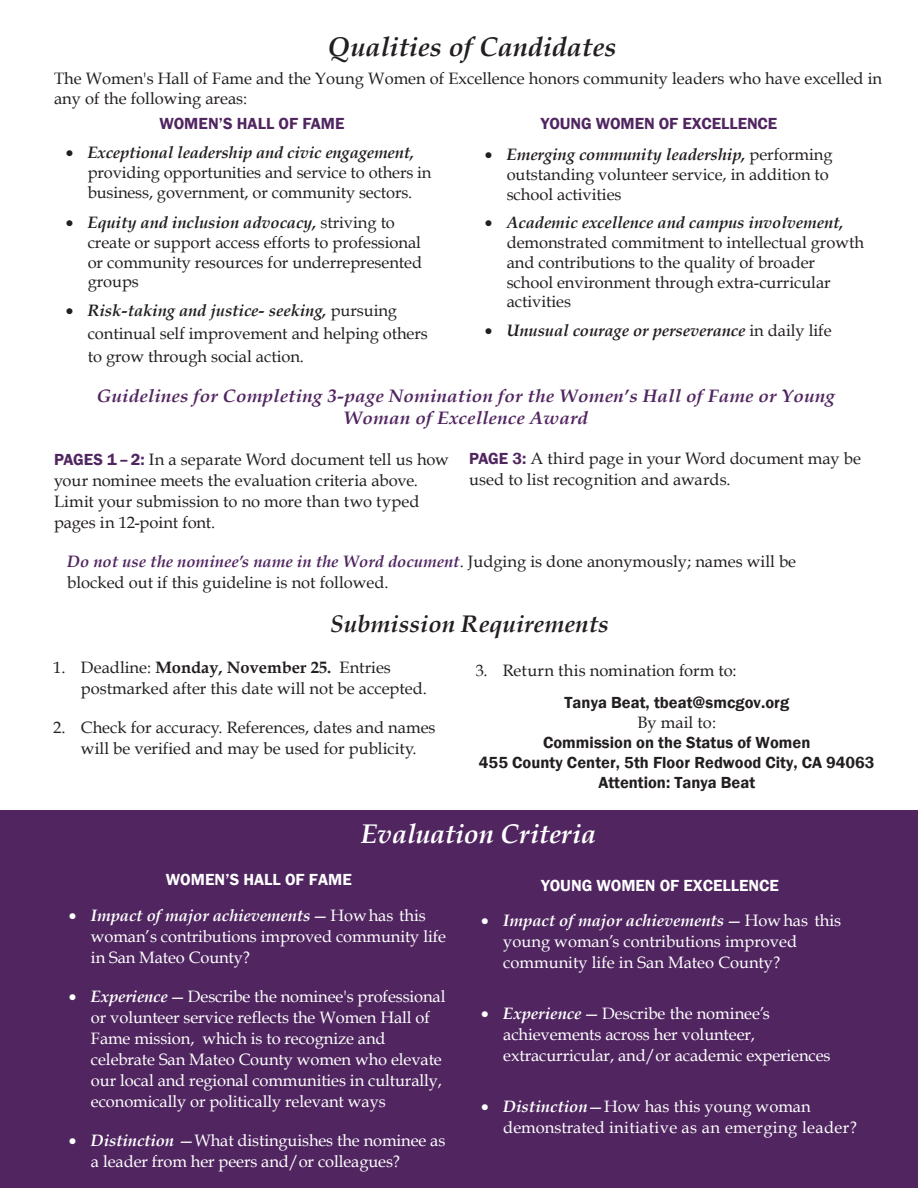
<style>
.page{position:relative;width:918px;height:1188px;background:#fff}
.page>*{position:absolute;margin:0;border:0;box-sizing:border-box;transform-origin:0 0}
.t1{font:italic 700 27px "Book Antiqua";color:#231f20}
.t2{font:italic 700 27px "Book Antiqua";letter-spacing:-.01em;color:#fff}
.t3{font:italic 700 24px "Book Antiqua";letter-spacing:.005em;color:#231f20}
.Head_01_-_barred{font:italic 700 18px/21.6px "Book Antiqua";letter-spacing:.01em;color:#512560;text-align:center;scale:1.05 1}
.Bullet_01{font:16.5px/21px "Book Antiqua";letter-spacing:-.005em;color:#fff}
.Bullet_01-2{font:16.5px/19.8px "Book Antiqua";letter-spacing:-.005em;color:#231f20}
.Head_01_-_barred-2{font:16.5px/19.8px "Book Antiqua";letter-spacing:-.005em;color:#231f20}
.Body{font:16.5px/19.8px "Book Antiqua";color:#231f20}
.Head_02{font:16.5px/21px "Book Antiqua";color:#231f20}
.Body-2{font:600 16.5px/19.8px "Franklin Gothic";letter-spacing:.005em;color:#231f20;text-align:center}
.Bullet_01-3{font:italic 700 16.5px "Book Antiqua";letter-spacing:-.005em;color:#231f20}
.Head_02-2{font:600 16.5px "Franklin Gothic";letter-spacing:-.005em;color:#502560}
.Head_02-3{font:600 16.5px "Franklin Gothic";color:#fff}
.s1{font-weight:700;font-style:italic}
.s2{font-weight:400;font-style:normal}
.s3{font-family:"Franklin Gothic";font-weight:600;color:#502560}
.s4{font-weight:700;font-style:italic;color:#502560}
.s5{font-weight:700}
.s6{font-family:"Book Antiqua";font-weight:400}
</style>
<div class="page">
<div style="left:0;top:810px;width:918px;height:378px;background:#502560"></div>
<p class="t1" style="left:328px;top:28px;width:290px">Qualities of Candidates</p>
<p class="Body" style="left:54px;top:68px;width:830px">The Women's Hall of Fame and the Young Women of Excellence honors community leaders who have excelled in any of the following areas:</p>
<p class="Head_02-2" style="left:159px;top:114px;width:187px">WOMEN’S HALL OF FAME</p>
<p class="Head_02-2" style="left:541px;top:114px;width:238px">YOUNG WOMEN OF EXCELLENCE</p>
<p class="Bullet_01-2" style="left:507px;top:144px;width:327px;text-indent:-22px">• <span class="s1">Emerging community leadership,</span> performing outstanding volunteer service, in addition to school activities</p>
<p class="Bullet_01-2" style="left:507px;top:212px;width:359px;text-indent:-22px">• <span class="s1">Academic excellence and campus involvement, </span>demonstrated commitment to intellectual growth and contributions to the quality of broader school environment through extra-curricular activities</p>
<p class="Bullet_01-3" style="left:485px;top:319px;width:348px">• Unusual courage or perseverance <span class="s2">in daily life</span></p>
<p class="Head_01_-_barred-2" style="left:88px;top:143px;width:345px;text-indent:-22px">• <span class="s1">Exceptional leadership and civic engagement, </span>providing opportunities and service to others in business, government, or community sectors.</p>
<p class="Head_01_-_barred-2" style="left:88px;top:212px;width:336px;text-indent:-22px">• <span class="s1">Equity and inclusion advocacy,</span> striving to create or support access efforts to professional or community resources for underrepresented groups</p>
<p class="Head_01_-_barred-2" style="left:88px;top:299px;width:342px;line-height:23.1px;text-indent:-22px">• <span class="s1">Risk-taking and justice- seeking,</span> pursuing continual self improvement and helping others to grow through social action.</p>
<p class="Head_01_-_barred" style="left:97px;top:385px;width:704px">Guidelines for Completing 3-page Nomination for the Women’s Hall of Fame or Young<br>Woman of Excellence Award</p>
<p class="Head_02" style="left:54px;top:449px;width:397px"><span class="s3">PAGES 1–2:</span> In a separate Word document tell us how your nominee meets the evaluation criteria above.<br>Limit your submission to no more than two typed pages in 12-point font.</p>
<p class="Head_02" style="left:469px;top:448px;width:393px"><span class="s3">PAGE 3:</span> A third page in your Word document may be used to list recognition and awards.</p>
<p class="Body" style="left:67px;top:551px;width:730px;line-height:21px"><span class="s4">Do not use the nominee’s name in the Word document</span>. Judging is done anonymously; names will be blocked out if this guideline is not followed.</p>
<p class="t3" style="left:330px;top:607px;width:280px">Submission Requirements</p>
<p class="Bullet_01-2" style="left:81px;top:657px;width:348px;line-height:21px;text-indent:-28px">1. Deadline: <span class="s5">Monday, November 25.</span> Entries postmarked after this date will not be accepted.</p>
<p class="Bullet_01-2" style="left:53px;top:717px;width:384px;line-height:21px;text-align:center">2. Check for accuracy. References, dates and names will be verified and may be used for publicity.</p>
<p class="Bullet_01-2" style="left:476px;top:660px;width:262px">3. Return this nomination form to:</p>
<p class="Body-2" style="left:479px;top:693px;width:397px">Tanya Beat, tbeat@smcgov.org<br><span class="s6">By mail to:<br></span>Commission on the Status of Women<br>455 County Center, 5th Floor Redwood City, CA 94063<br>Attention: Tanya Beat</p>
<p class="t2" style="left:361px;top:815px;width:236px">Evaluation Criteria</p>
<p class="Head_02-3" style="left:166px;top:869px;width:188px">WOMEN’S HALL OF FAME</p>
<p class="Bullet_01" style="left:91px;top:905px;width:356px;text-indent:-22px">• <span class="s1">Impact of major achievements</span>— How has this woman’s contributions improved community life in San Mateo County?</p>
<p class="Bullet_01" style="left:91px;top:986px;width:356px;text-indent:-22px">• <span class="s1">Experience</span>—Describe the nominee's professional or volunteer service reflects the Women Hall of Fame mission, which is to recognize and celebrate San Mateo County women who elevate our local and regional communities in culturally, economically or politically relevant ways</p>
<p class="Bullet_01" style="left:91px;top:1130px;width:356px;text-indent:-22px">• <span class="s1">Distinction</span> —What distinguishes the nominee as a leader from her peers and/or colleagues?</p>
<p class="Head_02-3" style="left:541px;top:875px;width:239px">YOUNG WOMEN OF EXCELLENCE</p>
<p class="Bullet_01" style="left:503px;top:910px;width:339px;text-indent:-22px">• <span class="s1">Impact of major achievements</span>— How has this young woman’s contributions improved community life in San Mateo County?</p>
<p class="Bullet_01" style="left:503px;top:1002px;width:329px;text-indent:-22px">• <span class="s1">Experience</span>— Describe the nominee’s achievements across her volunteer, extracurricular, and/or academic experiences</p>
<p class="Bullet_01" style="left:503px;top:1095px;width:355px;text-indent:-22px">• <span class="s1">Distinction</span>—How has this young woman demonstrated initiative as an emerging leader?</p>
</div>
